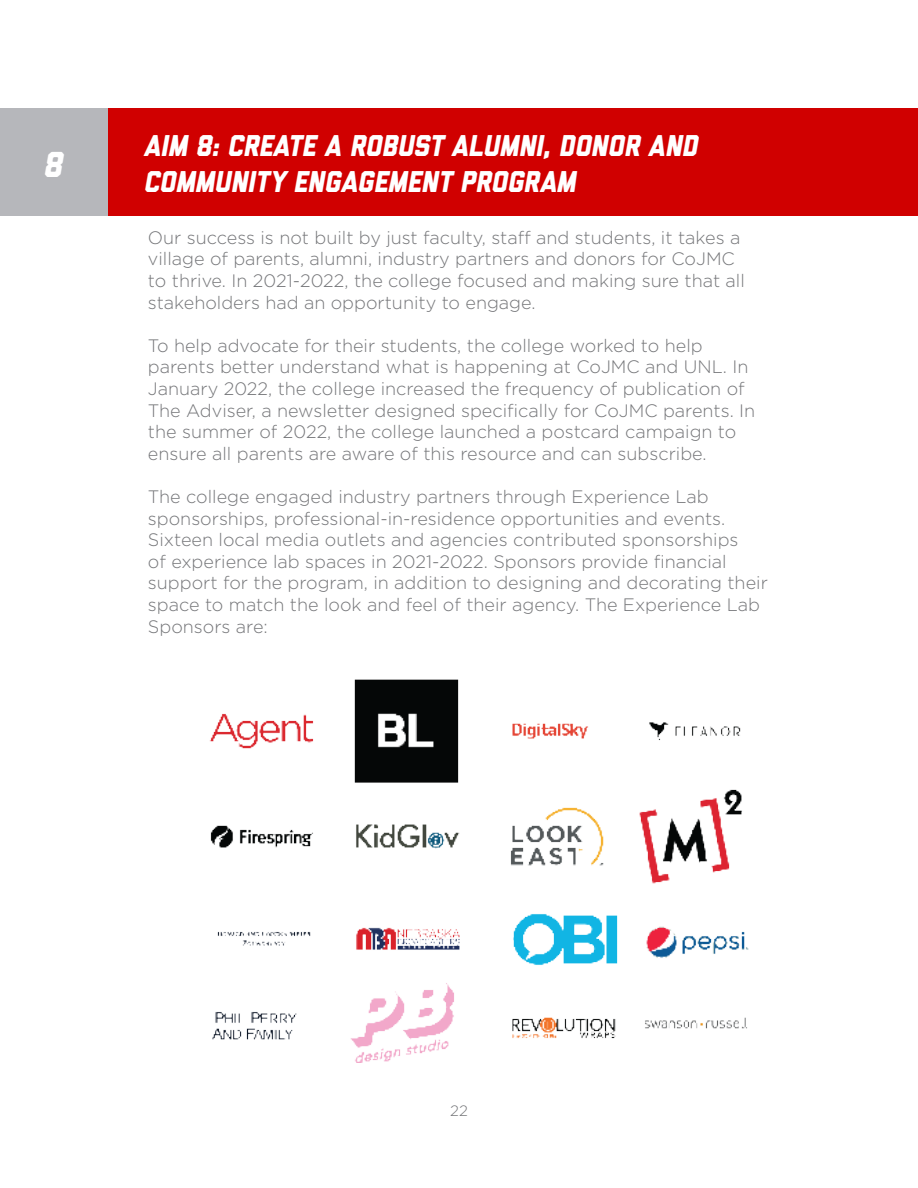
<style>
.page{position:relative;width:918px;height:1188px;background:#fff}
.page>*{position:absolute;margin:0;border:0;box-sizing:border-box;transform-origin:0 0}
.Heading_-_White{font:italic 800 36px "Liberator";color:#fff}
.Heading_-_White_Head{font:italic 800 30px/36px "Liberator";color:#fff}
.Text{font:300 18px/21.6px "Gotham";color:#757679}
.t1{font:300 15px "Gotham";color:#757679}
</style>
<div class="page">
<div style="left:0;top:108px;width:108px;height:108px;background:#b6b7bb"></div>
<div style="left:108px;top:108px;width:810px;height:108px;background:#d00000"></div>
<hr style="left:917px;top:108px;width:1px;height:108px;background:#b6b7bb">
<img style="left:209px;top:679px;width:540px;height:384px">
<p class="Heading_-_White" style="left:45px;top:145px;width:20px">8</p>
<p class="Heading_-_White_Head" style="left:145px;top:128px;width:556px">AIM 8: CREATE A ROBUST ALUMNI, DONOR AND<br>COMMUNITY ENGAGEMENT PROGRAM</p>
<p class="Text" style="left:148px;top:226px;width:598px">Our success is not built by just faculty, staff and students, it takes a village of parents, alumni, industry partners and donors for CoJMC to thrive. In 2021-2022, the college focused and making sure that all stakeholders had an opportunity to engage.</p>
<p class="Text" style="left:148px;top:334px;width:609px">To help advocate for their students, the college worked to help parents better understand what is happening at CoJMC and UNL. In January 2022, the college increased the frequency of publication of The Adviser, a newsletter designed specifically for CoJMC parents. In the summer of 2022, the college launched a postcard campaign to ensure all parents are aware of this resource and can subscribe.</p>
<p class="Text" style="left:148px;top:485px;width:621px">The college engaged industry partners through Experience Lab sponsorships, professional-in-residence opportunities and events.<br>Sixteen local media outlets and agencies contributed sponsorships<br>of experience lab spaces in 2021-2022. Sponsors provide financial support for the program, in addition to designing and decorating their space to match the look and feel of their agency. The Experience Lab Sponsors are:</p>
<p class="t1" style="left:450px;top:1102px;width:19px">22</p>
</div>
